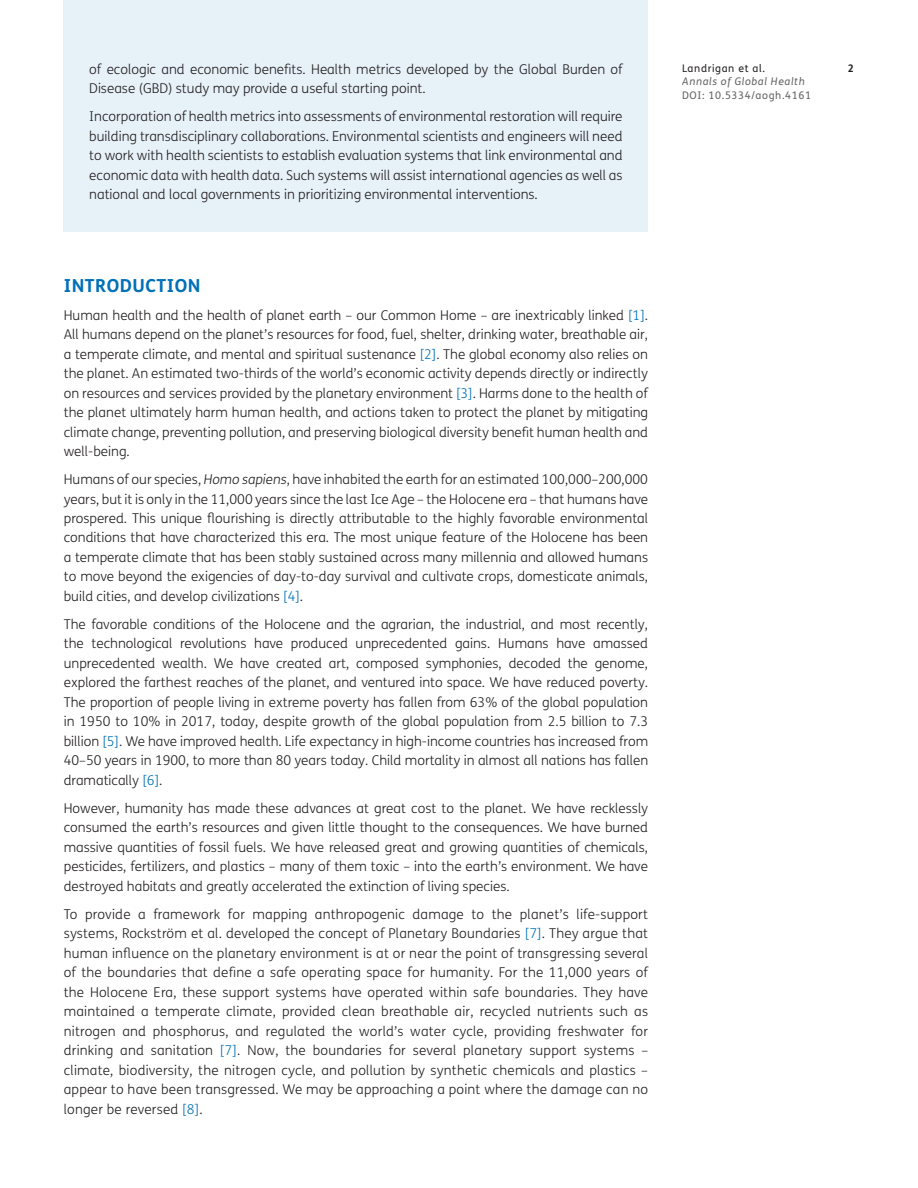
<style>
.page{position:relative;width:918px;height:1188px;background:#fff}
.page>*{position:absolute;margin:0;border:0;box-sizing:border-box;transform-origin:0 0}
.t1{font:700 18px "FS Me";letter-spacing:.03em;color:#0070b8}
.t2{font:300 13.5px/19.5px "FS Me";color:#231f20;text-align:justify}
.t3{font:10.5px "FS Me";letter-spacing:.06em;color:#636366}
.t4{font:italic 10.5px "FS Me";letter-spacing:.06em;color:#636366}
.t5{font:10.5px "FS Me";letter-spacing:.06em;color:#231f20}
.t6{font:700 10.5px "FS Me";color:#231f20}
.s1{color:#0070b8}
.s2{font-style:italic}
</style>
<div class="page">
<div style="left:64px;top:0;width:584px;height:232px;background:#e6f1f8"></div>
<p class="t2" style="left:89px;top:60px;width:536px">of ecologic and economic benefts. Health metrics developed by the Global Burden of</p>
<p class="t2" style="left:89px;top:79px;width:338px">Disease (GBD) study may provide a useful starting point.</p>
<p class="t2" style="left:89px;top:107px;width:535px">Incorporation of health metrics into assessments of environmental restoration will require building transdisciplinary collaborations. Environmental scientists and engineers will need to work with health scientists to establish evaluation systems that link environmental and economic data with health data. Such systems will assist international agencies as well as national and local governments in prioritizing environmental interventions.</p>
<h4 class="t1" style="left:64px;top:274px;width:138px">INTRODUCTION</h4>
<p class="t2" style="left:64px;top:305px;width:587px">Human health and the health of planet earth – our Common Home – are inextricably linked <span class="s1">[1]</span>.<br>All humans depend on the planet’s resources for food, fuel, shelter, drinking water, breathable air, a temperate climate, and mental and spiritual sustenance <span class="s1">[2]</span>. The global economy also relies on the planet. An estimated two-thirds of the world’s economic activity depends directly or indirectly on resources and services provided by the planetary environment <span class="s1">[3]</span>. Harms done to the health of the planet ultimately harm human health, and actions taken to protect the planet by mitigating climate change, preventing pollution, and preserving biological diversity beneft human health and well-being.</p>
<p class="t2" style="left:64px;top:470px;width:586px">Humans of our species, <span class="s2">Homo sapiens</span>, have inhabited the earth for an estimated 100,000–200,000 years, but it is only in the 11,000 years since the last Ice Age – the Holocene era – that humans have prospered. This unique fourishing is directly attributable to the highly favorable environmental conditions that have characterized this era. The most unique feature of the Holocene has been a temperate climate that has been stably sustained across many millennia and allowed humans to move beyond the exigencies of day-to-day survival and cultivate crops, domesticate animals, build cities, and develop civilizations <span class="s1">[4]</span>.</p>
<p class="t2" style="left:64px;top:615px;width:586px">The favorable conditions of the Holocene and the agrarian, the industrial, and most recently, the technological revolutions have produced unprecedented gains. Humans have amassed unprecedented wealth. We have created art, composed symphonies, decoded the genome, explored the farthest reaches of the planet, and ventured into space. We have reduced poverty.<br>The proportion of people living in extreme poverty has fallen from 63% of the global population in 1950 to 10% in 2017, today, despite growth of the global population from 2.5 billion to 7.3 billion <span class="s1">[5]</span>. We have improved health. Life expectancy in high-income countries has increased from 40–50 years in 1900, to more than 80 years today. Child mortality in almost all nations has fallen dramatically <span class="s1">[6]</span>.</p>
<p class="t2" style="left:64px;top:799px;width:586px">However, humanity has made these advances at great cost to the planet. We have recklessly consumed the earth’s resources and given little thought to the consequences. We have burned massive quantities of fossil fuels. We have released great and growing quantities of chemicals, pesticides, fertilizers, and plastics – many of them toxic – into the earth’s environment. We have destroyed habitats and greatly accelerated the extinction of living species.</p>
<p class="t2" style="left:64px;top:905px;width:586px">To provide a framework for mapping anthropogenic damage to the planet’s life-support systems, Rockström et al. developed the concept of Planetary Boundaries <span class="s1">[7]</span>. They argue that human infuence on the planetary environment is at or near the point of transgressing several of the boundaries that defne a safe operating space for humanity. For the 11,000 years of the Holocene Era, these support systems have operated within safe boundaries. They have maintained a temperate climate, provided clean breathable air, recycled nutrients such as nitrogen and phosphorus, and regulated the world’s water cycle, providing freshwater for drinking and sanitation <span class="s1">[7]</span>. Now, the boundaries for several planetary support systems – climate, biodiversity, the nitrogen cycle, and pollution by synthetic chemicals and plastics – appear to have been transgressed. We may be approaching a point where the damage can no longer be reversed <span class="s1">[8]</span>.</p>
<p class="t5" style="left:682px;top:62px;width:84px">Landrigan et al.</p>
<p class="t6" style="left:848px;top:61px;width:8px">2</p>
<p class="t4" style="left:682px;top:75px;width:124px">Annals of Global Health</p>
<p class="t3" style="left:682px;top:89px;width:130px">DOI: 10.5334/aogh.4161</p>
</div>
